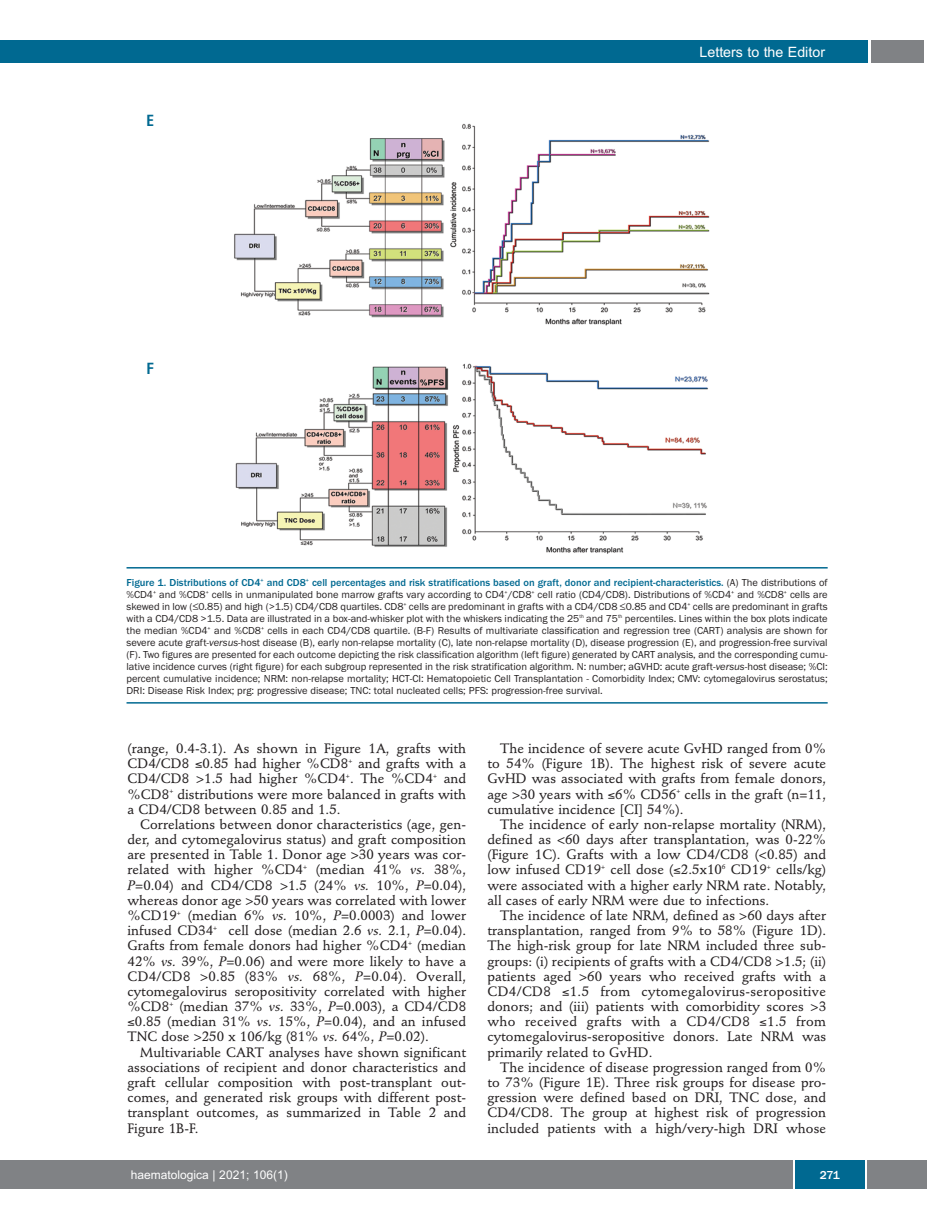
<style>
.page{position:relative;width:927px;height:1225px;background:#fff}
.page>*{position:absolute;margin:0;border:0;box-sizing:border-box;transform-origin:0 0}
.t1{font:700 condensed 15px "Helvetica";color:#006991}
.t2{font:14.25px "Arial";color:#fff}
.t3{font:500 13.5px/15.1px "Stempel Schneidler";letter-spacing:.005em;color:#231f20;text-align:justify}
.t4{font:12px "Arial";color:#fff}
.t5{font:500 12px "Franklin Gothic";color:#fff}
.t6{font:10.5px/12px "Franklin Gothic";color:#231f20;text-align:justify}
.s1{font-weight:500;color:#006991}
.s2{font-style:italic}
.s3{font-family:"Stempel Schneidler Med";font-weight:400;font-style:italic}
</style>
<div class="page">
<div style="left:17px;top:1160px;width:910px;height:28px;background:#808285"></div>
<div style="left:795px;top:1160px;width:70px;height:28px;background:#006991"></div>
<hr style="left:793px;top:1160px;width:2px;height:28px;background:#fff">
<hr style="left:865px;top:1160px;width:2px;height:28px;background:#fff">
<div style="left:871px;top:40px;width:52px;height:22px;background:#808285"></div>
<div style="left:18px;top:40px;width:849px;height:22px;background:#006991"></div>
<div style="left:0;top:1160px;width:17px;height:28px;background:#808285"></div>
<div style="left:0;top:40px;width:19px;height:22px;background:#006991"></div>
<img style="left:234px;top:123px;width:476px;height:203px">
<img style="left:235px;top:363px;width:473px;height:191px">
<hr style="left:127px;top:567px;width:701px;height:1px;background:#006991">
<hr style="left:127px;top:702px;width:701px;height:1px;background:#006991">
<p class="t1" style="left:146px;top:112px;width:9px">E</p>
<p class="t1" style="left:146px;top:360px;width:9px">F</p>
<p class="t2" style="left:699px;top:44px;width:127px">Letters to the Editor</p>
<p class="t6" style="left:127px;top:576px;width:703px"><span class="s1">Figure 1. Distributions of CD4</span><sup>+</sup> <span class="s1">and CD8</span><sup>+</sup> <span class="s1">cell percentages and risk stratifications based on graft, donor and recipient-characteristics.</span> (A) The distributions of %CD4<sup>+</sup> and %CD8<sup>+</sup> cells in unmanipulated bone marrow grafts vary according to CD4<sup>+</sup>/CD8<sup>+</sup> cell ratio (CD4/CD8). Distributions of %CD4<sup>+</sup> and %CD8<sup>+</sup> cells are skewed in low (≤0.85) and high (&gt;1.5) CD4/CD8 quartiles. CD8<sup>+</sup> cells are predominant in grafts with a CD4/CD8 ≤0.85 and CD4<sup>+</sup> cells are predominant in grafts with a CD4/CD8 &gt;1.5. Data are illustrated in a box-and-whisker plot with the whiskers indicating the 25<sup>th</sup> and 75<sup>th</sup> percentiles. Lines within the box plots indicate the median %CD4<sup>+</sup> and %CD8<sup>+</sup> cells in each CD4/CD8 quartile. (B-F) Results of multivariate classification and regression tree (CART) analysis are shown for severe acute graft-<span class="s2">versus</span>-host disease (B), early non-relapse mortality (C), late non-relapse mortality (D), disease progression (E), and progression-free survival (F). Two figures are presented for each outcome depicting the risk classification algorithm (left figure) generated by CART analysis, and the corresponding cumu&shy;lative incidence curves (right figure) for each subgroup represented in the risk stratification algorithm. N: number; aGVHD: acute graft-<span class="s2">versus</span>-host disease; %CI: percent cumulative incidence; NRM: non-relapse mortality; HCT-CI: Hematopoietic Cell Transplantation - Comorbidity Index; CMV: cytomegalovirus serostatus; DRI: Disease Risk Index; prg: progressive disease; TNC: total nucleated cells; PFS: progression-free survival.</p>
<p class="t3" style="left:128px;top:742px;width:340px">(range, 0.4-3.1). As shown in Figure 1A, grafts with CD4/CD8 ≤0.85 had higher %CD8<sup>+</sup> and grafts with a CD4/CD8 &gt;1.5 had higher %CD4<sup>+</sup>. The %CD4<sup>+</sup> and %CD8<sup>+</sup> distributions were more balanced in grafts with a CD4/CD8 between 0.85 and 1.5.</p>
<p class="t3" style="left:127px;top:818px;width:340px;text-indent:13px">Correlations between donor characteristics (age, gen&shy;der, and cytomegalovirus status) and graft composition are presented in Table 1. Donor age &gt;30 years was cor&shy;related with higher %CD4<sup>+</sup> (median 41% <span class="s3">vs.</span> 38%, <span class="s3">P</span>=0.04) and CD4/CD8 &gt;1.5 (24% <span class="s3">vs.</span> 10%, <span class="s3">P</span>=0.04), whereas donor age &gt;50 years was correlated with lower %CD19<sup>+</sup> (median 6% <span class="s3">vs.</span> 10%, <span class="s3">P</span>=0.0003) and lower infused CD34<sup>+</sup> cell dose (median 2.6 <span class="s3">vs.</span> 2.1, <span class="s3">P</span>=0.04).<br>Grafts from female donors had higher %CD4<sup>+</sup> (median 42% <span class="s3">vs.</span> 39%, <span class="s3">P</span>=0.06) and were more likely to have a CD4/CD8 &gt;0.85 (83% <span class="s3">vs.</span> 68%, <span class="s3">P</span>=0.04). Overall, cytomegalovirus seropositivity correlated with higher %CD8<sup>+</sup> (median 37% <span class="s3">vs.</span> 33%, <span class="s3">P</span>=0.003), a CD4/CD8 ≤0.85 (median 31% <span class="s3">vs.</span> 15%, <span class="s3">P</span>=0.04), and an infused TNC dose &gt;250 x 106/kg (81% <span class="s3">vs.</span> 64%, <span class="s3">P</span>=0.02).</p>
<p class="t3" style="left:128px;top:1045px;width:340px;text-indent:13px">Multivariable CART analyses have shown significant associations of recipient and donor characteristics and graft cellular composition with post-transplant out&shy;comes, and generated risk groups with different post&shy;transplant outcomes, as summarized in Table 2 and Figure 1B-F.</p>
<p class="t3" style="left:487px;top:742px;width:340px;text-indent:13px">The incidence of severe acute GvHD ranged from 0% to 54% (Figure 1B). The highest risk of severe acute GvHD was associated with grafts from female donors, age &gt;30 years with ≤6% CD56<sup>+</sup> cells in the graft (n=11, cumulative incidence [CI] 54%).</p>
<p class="t3" style="left:487px;top:818px;width:340px;text-indent:13px">The incidence of early non-relapse mortality (NRM), defined as &lt;60 days after transplantation, was 0-22% (Figure 1C). Grafts with a low CD4/CD8 (&lt;0.85) and low infused CD19<sup>+</sup> cell dose (≤2.5x10<sup>6</sup> CD19<sup>+</sup> cells/kg) were associated with a higher early NRM rate. Notably, all cases of early NRM were due to infections.</p>
<p class="t3" style="left:487px;top:909px;width:340px;text-indent:13px">The incidence of late NRM, defined as &gt;60 days after transplantation, ranged from 9% to 58% (Figure 1D).<br>The high-risk group for late NRM included three sub&shy;groups: (i) recipients of grafts with a CD4/CD8 &gt;1.5; (ii) patients aged &gt;60 years who received grafts with a CD4/CD8 ≤1.5 from cytomegalovirus-seropositive donors; and (iii) patients with comorbidity scores &gt;3 who received grafts with a CD4/CD8 ≤1.5 from cytomegalovirus-seropositive donors. Late NRM was primarily related to GvHD.</p>
<p class="t3" style="left:487px;top:1061px;width:340px;text-indent:13px">The incidence of disease progression ranged from 0% to 73% (Figure 1E). Three risk groups for disease pro&shy;gression were defined based on DRI, TNC dose, and CD4/CD8. The group at highest risk of progression included patients with a high/very-high DRI whose</p>
<p class="t4" style="left:131px;top:1167px;width:158px">haematologica | 2021; 106(1)</p>
<p class="t5" style="left:820px;top:1167px;width:22px">271</p>
</div>
